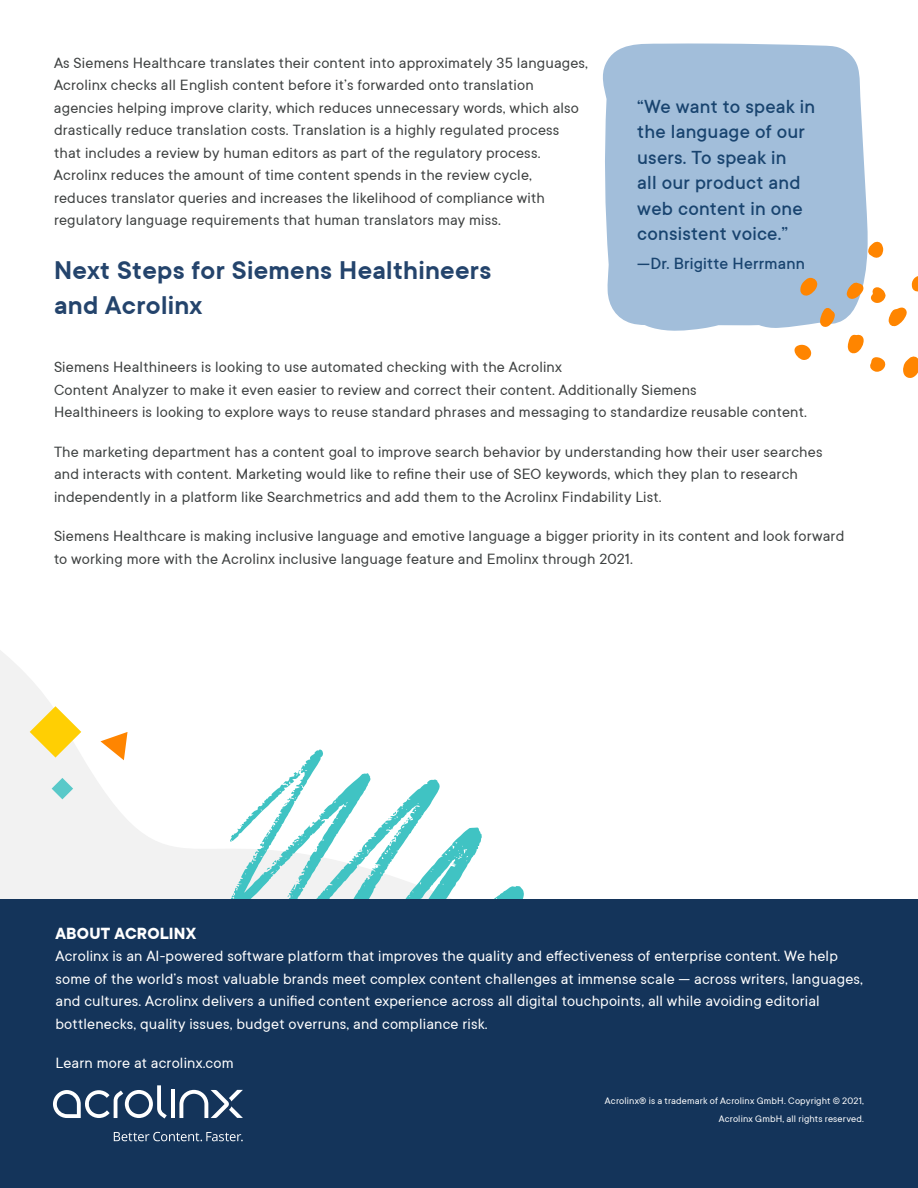
<style>
.page{position:relative;width:918px;height:1188px;background:#fff}
.page>*{position:absolute;margin:0;border:0;box-sizing:border-box;transform-origin:0 0}
.t1{font:600 28.5px/34.5px "TT Commons";letter-spacing:.01em;color:#24446c}
.t2{font:500 21px/25.5px "TT Commons";letter-spacing:.01em;color:#19446f}
.t3{font:500 18px "TT Commons";letter-spacing:.01em;color:#19446f}
.t4{font:700 18px "TT Commons";letter-spacing:.01em;color:#fff}
.t5{font:16.5px/22.5px "TT Commons";letter-spacing:.01em;color:#3d4040}
.t6{font:16.5px/22.5px "TT Commons";letter-spacing:.01em;color:#fff}
.t7{font:10.5px/18px "TT Commons";letter-spacing:.015em;color:#fff;text-align:right}
</style>
<div class="page">
<svg style="left:0;top:650px;width:630px;height:250px"></svg>
<svg style="left:100px;top:732px;width:28px;height:28px"></svg>
<svg style="left:230px;top:749px;width:307px;height:151px"></svg>
<svg style="left:267px;top:860px;width:10px;height:10px"></svg>
<svg style="left:230px;top:894px;width:4px;height:5px"></svg>
<svg style="left:404px;top:817px;width:9px;height:7px"></svg>
<svg style="left:230px;top:770px;width:71px;height:75px"></svg>
<svg style="left:389px;top:832px;width:9px;height:13px"></svg>
<svg style="left:388px;top:812px;width:8px;height:7px"></svg>
<svg style="left:372px;top:865px;width:4px;height:4px"></svg>
<svg style="left:356px;top:849px;width:6px;height:8px"></svg>
<div style="left:0;top:900px;width:918px;height:288px;background:#14345a"></div>
<hr style="left:171px;top:1090px;width:4px;height:28px;background:#fff">
<svg style="left:53px;top:1085px;width:114px;height:34px"></svg>
<svg style="left:179px;top:1090px;width:64px;height:28px"></svg>
<svg style="left:114px;top:1132px;width:129px;height:9px"></svg>
<div style="left:603px;top:43px;width:265px;height:288px;background:#a2beda"></div>
<svg style="left:903px;top:356px;width:15px;height:22px"></svg>
<svg style="left:800px;top:278px;width:18px;height:18px"></svg>
<svg style="left:820px;top:307px;width:15px;height:20px"></svg>
<svg style="left:794px;top:344px;width:18px;height:16px"></svg>
<svg style="left:847px;top:282px;width:17px;height:17px"></svg>
<svg style="left:868px;top:241px;width:15px;height:17px"></svg>
<svg style="left:871px;top:276px;width:47px;height:51px"></svg>
<svg style="left:848px;top:334px;width:38px;height:38px"></svg>
<svg style="left:30px;top:706px;width:51px;height:52px"></svg>
<svg style="left:52px;top:778px;width:21px;height:21px"></svg>
<p class="t5" style="left:54px;top:51px;width:536px">As Siemens Healthcare translates their content into approximately 35 languages, Acrolinx checks all English content before it’s forwarded onto translation agencies helping improve clarity, which reduces unnecessary words, which also drastically reduce translation costs. Translation is a highly regulated process that includes a review by human editors as part of the regulatory process.<br>Acrolinx reduces the amount of time content spends in the review cycle, reduces translator queries and increases the likelihood of compliance with regulatory language requirements that human translators may miss.</p>
<h1 class="t1" style="left:54px;top:253px;width:439px">Next Steps for Siemens Healthineers and Acrolinx</h1>
<p class="t2" style="left:637px;top:93px;width:179px">“We want to speak in the language of our users. To speak in<br>all our product and web content in one consistent voice.”</p>
<p class="t3" style="left:637px;top:253px;width:169px">—Dr. Brigitte Herrmann</p>
<p class="t5" style="left:54px;top:355px;width:754px">Siemens Healthineers is looking to use automated checking with the Acrolinx<br>Content Analyzer to make it even easier to review and correct their content. Additionally Siemens<br>Healthineers is looking to explore ways to reuse standard phrases and messaging to standardize reusable content.</p>
<p class="t5" style="left:54px;top:440px;width:770px">The marketing department has a content goal to improve search behavior by understanding how their user searches and interacts with content. Marketing would like to refine their use of SEO keywords, which they plan to research independently in a platform like Searchmetrics and add them to the Acrolinx Findability List.</p>
<p class="t5" style="left:54px;top:524px;width:792px">Siemens Healthcare is making inclusive language and emotive language a bigger priority in its content and look forward to working more with the Acrolinx inclusive language feature and Emolinx through 2021.</p>
<p class="t4" style="left:56px;top:921px;width:142px">ABOUT ACROLINX</p>
<p class="t6" style="left:56px;top:944px;width:809px">Acrolinx is an AI-powered software platform that improves the quality and effectiveness of enterprise content. We help some of the world’s most valuable brands meet complex content challenges at immense scale — across writers, languages, and cultures. Acrolinx delivers a unified content experience across all digital touchpoints, all while avoiding editorial bottlenecks, quality issues, budget overruns, and compliance risk.</p>
<p class="t6" style="left:56px;top:1051px;width:180px">Learn more at acrolinx.com</p>
<p class="t7" style="left:605px;top:1091px;width:261px">Acrolinx® is a trademark of Acrolinx GmbH. Copyright © 2021,<br>Acrolinx GmbH, all rights reserved.</p>
</div>
